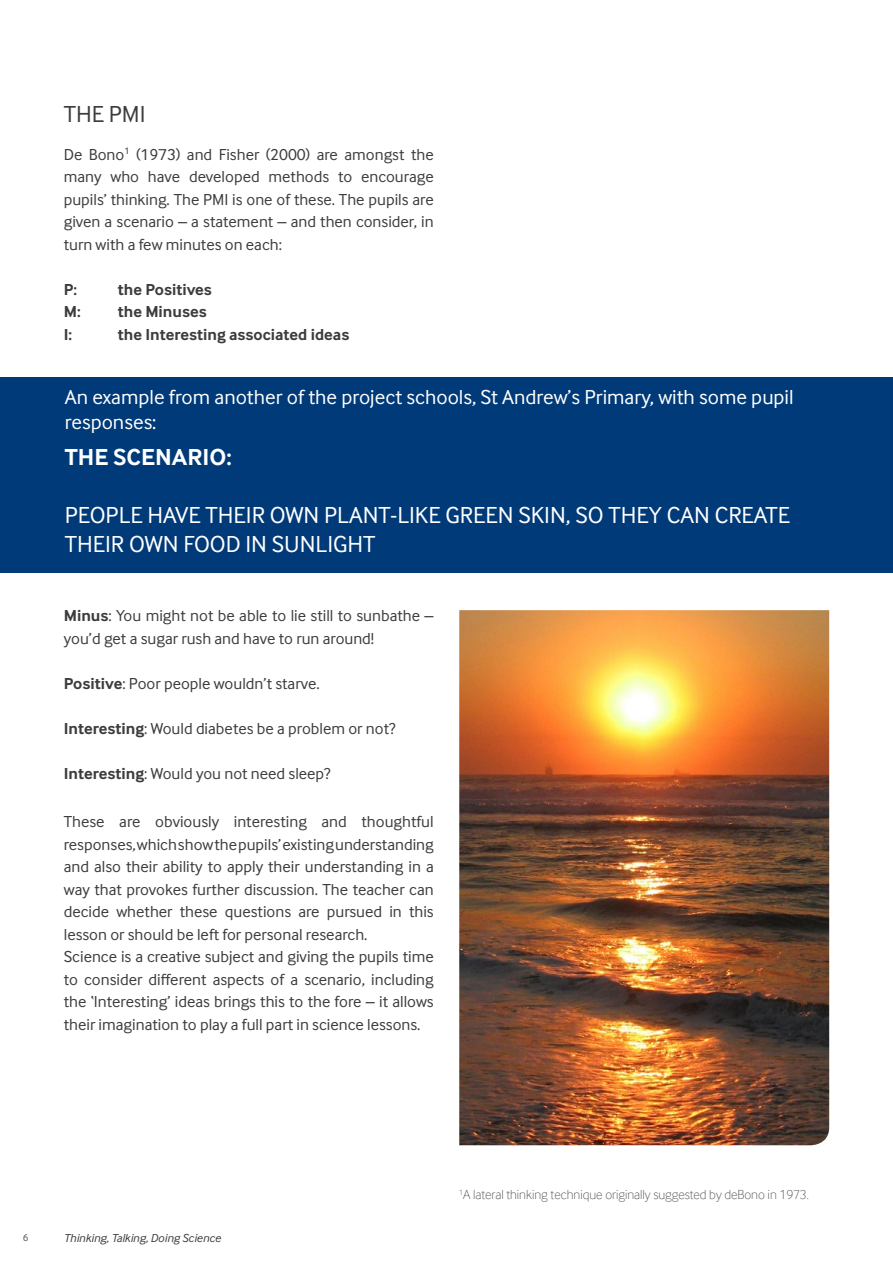
<style>
.page{position:relative;width:893px;height:1263px;background:#fff}
.page>*{position:absolute;margin:0;border:0;box-sizing:border-box;transform-origin:0 0}
.t1{font:24px/28.8px "Inter Face";color:#fff}
.t2{font:700 24px "Inter Face";color:#fff}
.t3{font:24px "Inter Face";color:#3c3c3b}
.t4{font:21px/25.2px "Inter Face";color:#fff}
.t5{font:16.5px/22.5px "Inter Face";color:#3c3c3b}
.t6{font:700 16.5px "Inter Face";color:#3c3c3b}
.t7{font:100 13.5px "Inter Face";color:#3c3c3b}
.t8{font:italic 12px "Inter Face";color:#3c3c3b}
.t9{font:10.5px "Inter Face";color:#575756}
.s1{font-weight:700}
</style>
<div class="page">
<img style="left:459px;top:610px;width:370px;height:535px">
<div style="left:0;top:377px;width:893px;height:196px;background:#003a78"></div>
<h1 class="t3" style="left:64px;top:101px;width:83px">THE PMI</h1>
<p class="t5" style="left:64px;top:143px;width:371px;text-align:justify">De Bono<sup>1</sup> (1973) and Fisher (2000) are amongst the many who have developed methods to encourage pupils’ thinking. The PMI is one of these. The pupils are given a scenario – a statement – and then consider, in turn with a few minutes on each:</p>
<p class="t6" style="left:64px;top:280px;width:15px">P:</p>
<p class="t6" style="left:118px;top:280px;width:96px">the Positives</p>
<p class="t6" style="left:64px;top:302px;width:18px">M:</p>
<p class="t6" style="left:118px;top:302px;width:90px">the Minuses</p>
<p class="t6" style="left:64px;top:325px;width:10px">I:</p>
<p class="t6" style="left:118px;top:325px;width:233px">the Interesting associated ideas</p>
<p class="t4" style="left:65px;top:384px;width:730px">An example from another of the project schools, St Andrew’s Primary, with some pupil responses:</p>
<h1 class="t2" style="left:65px;top:443px;width:168px">THE SCENARIO:</h1>
<h1 class="t1" style="left:65px;top:500px;width:727px">PEOPLE HAVE THEIR OWN PLANT-LIKE GREEN SKIN, SO THEY CAN CREATE<br>THEIR OWN FOOD IN SUNLIGHT</h1>
<p class="t5" style="left:64px;top:604px;width:371px"><span class="s1">Minus</span>: You might not be able to lie still to sunbathe – you’d get a sugar rush and have to run around!</p>
<p class="t5" style="left:64px;top:672px;width:257px"><span class="s1">Positive</span>: Poor people wouldn’t starve.</p>
<p class="t5" style="left:64px;top:717px;width:333px"><span class="s1">Interesting</span>: Would diabetes be a problem or not?</p>
<p class="t5" style="left:64px;top:762px;width:268px"><span class="s1">Interesting</span>: Would you not need sleep?</p>
<p class="t5" style="left:64px;top:810px;width:371px">These are obviously interesting and thoughtful responses, which show the pupils’ existing understanding and also their ability to apply their understanding in a way that provokes further discussion. The teacher can decide whether these questions are pursued in this lesson or should be left for personal research.<br>Science is a creative subject and giving the pupils time to consider different aspects of a scenario, including the ‘Interesting’ ideas brings this to the fore – it allows their imagination to play a full part in science lessons.</p>
<p class="t9" style="left:23px;top:1231px;width:7px">6</p>
<p class="t8" style="left:64px;top:1231px;width:159px">Thinking, Talking, Doing Science</p>
<p class="t7" style="left:459px;top:1187px;width:351px"><sup>1</sup>A lateral thinking technique originally suggested by deBono in 1973.</p>
</div>
